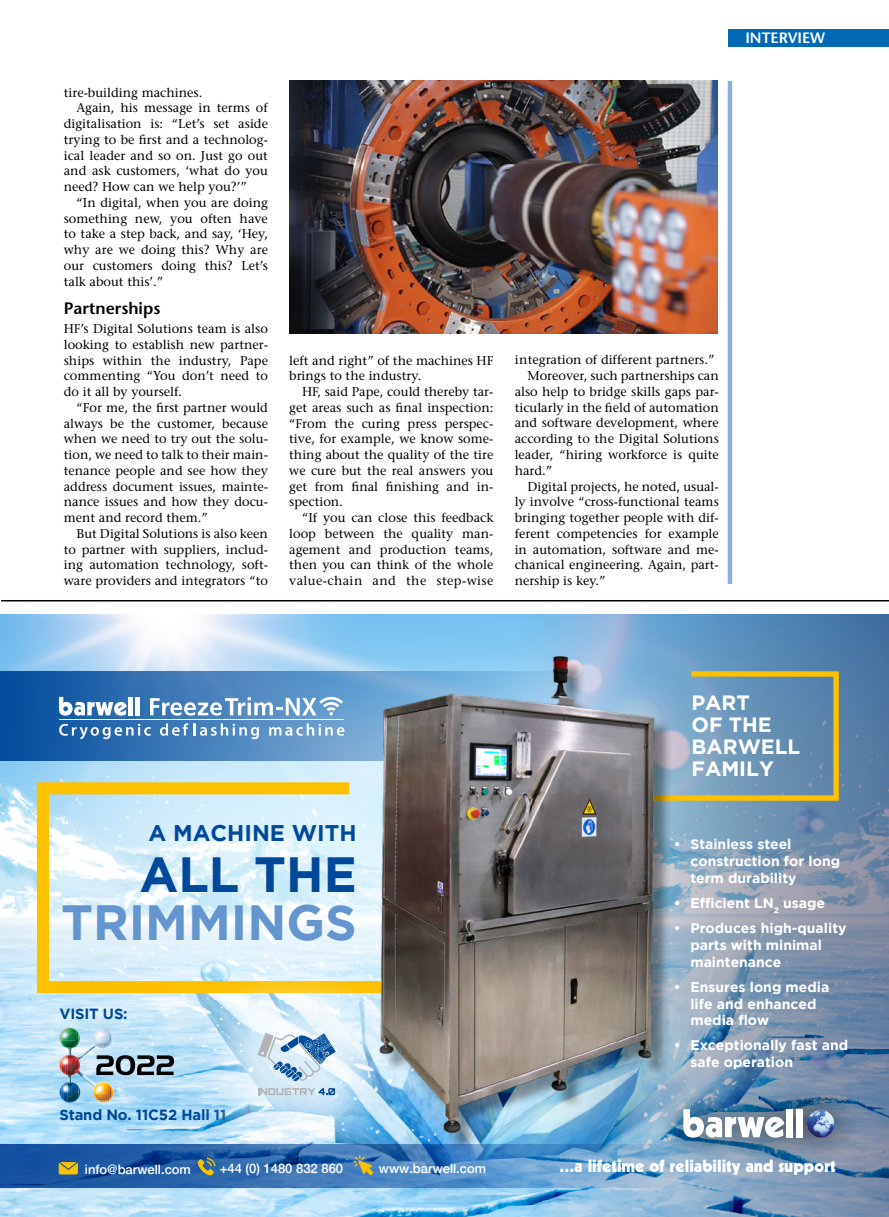
<style>
.page{position:relative;width:889px;height:1217px;background:#fff}
.page>*{position:absolute;margin:0;border:0;box-sizing:border-box;transform-origin:0 0}
.t1{font:700 49.35px "Gotham";color:#6495cf}
.t2{font:700 49.35px "Gotham";color:#004899}
.t3{font:700 22.65px "Gotham";color:#004899}
.t4{font:700 20.7px/22px "Gotham";color:#fff}
.t5{font:17.25px "Geometric 231 BT Heavy C";color:#fff}
.t6{font:600 16.5px "Stone Sans";color:#000}
.t7{font:600 15px "Stone Sans";color:#fff}
.t8{font:700 14.7px "Gotham";letter-spacing:-.01em;color:#004899}
.t9{font:700 13.95px/16.8px "Gotham";color:#fff}
.t10{font:500 13.05px "Helvetica Neue";color:#fff}
.t11{font:12.75px/15.8px "Stone Serif";color:#000;text-align:justify}
</style>
<div class="page">
<div style="left:728px;top:30px;width:161px;height:17px;background:#0068b4"></div>
<div style="left:727px;top:81px;width:5px;height:503px;background:#8aaddc"></div>
<img style="left:289px;top:81px;width:429px;height:252px">
<img style="left:344px;top:1187px;width:180px;height:29px">
<svg style="left:344px;top:1182px;width:180px;height:5px"></svg>
<div style="left:572px;top:725px;width:317px;height:491px;background:#000;opacity:.75"></div>
<div style="left:596px;top:614px;width:293px;height:290px;background:#000;opacity:.75"></div>
<svg style="left:682px;top:668px;width:159px;height:135px;background:#7a98a3"></svg>
<div style="left:0;top:634px;width:544px;height:495px;background:#fff;opacity:.58"></div>
<svg style="left:31px;top:776px;width:313px;height:190px"></svg>
<svg style="left:0;top:671px;width:344px;height:89px;background:#3674b4"></svg>
<img style="left:344px;top:618px;width:338px;height:564px">
<svg style="left:59px;top:696px;width:68px;height:19px"></svg>
<hr style="left:129px;top:696px;width:4px;height:19px;background:#fff">
<div style="left:135px;top:696px;width:5px;height:19px;background:#fff"></div>
<hr style="left:59px;top:719px;width:284px;height:1px;background:#fff">
<svg style="left:150px;top:696px;width:193px;height:19px"></svg>
<svg style="left:59px;top:723px;width:92px;height:16px"></svg>
<svg style="left:160px;top:723px;width:28px;height:12px"></svg>
<svg style="left:194px;top:723px;width:65px;height:16px"></svg>
<svg style="left:269px;top:723px;width:75px;height:12px"></svg>
<div style="left:0;top:990px;width:344px;height:226px;background:#000;opacity:.75"></div>
<div style="left:0;top:902px;width:246px;height:260px;background:#000;opacity:.75"></div>
<div style="left:192px;top:966px;width:210px;height:196px;background:#fff;opacity:.75"></div>
<svg style="left:258px;top:1087px;width:77px;height:7px"></svg>
<svg style="left:257px;top:1032px;width:79px;height:48px;background:#abc6dc"></svg>
<img style="left:61px;top:1027px;width:15px;height:2px">
<img style="left:97px;top:1027px;width:12px;height:2px">
<img style="left:59px;top:1029px;width:115px;height:73px">
<svg style="left:59px;top:1161px;width:19px;height:13px"></svg>
<svg style="left:198px;top:1157px;width:18px;height:17px"></svg>
<svg style="left:353px;top:1154px;width:20px;height:20px"></svg>
<div style="left:655px;top:1081px;width:206px;height:84px;background:#000;opacity:.75"></div>
<svg style="left:683px;top:1108px;width:101px;height:29px"></svg>
<div style="left:786px;top:1108px;width:7px;height:28px;background:#fff"></div>
<div style="left:796px;top:1108px;width:6px;height:28px;background:#fff"></div>
<img style="left:807px;top:1109px;width:27px;height:28px;border-radius:14px">
<hr style="left:1px;top:600px;width:888px;height:1px;background:#000">
<p class="t11" style="left:64px;top:84px;width:140px">tire-building machines.</p>
<p class="t11" style="left:77px;top:100px;width:193px">Again, his message in terms of</p>
<p class="t11" style="left:64px;top:116px;width:206px">digitalisation is: “Let’s set aside</p>
<p class="t11" style="left:64px;top:131px;width:206px">trying to be first and a technolog-</p>
<p class="t11" style="left:64px;top:147px;width:206px">ical leader and so on. Just go out</p>
<p class="t11" style="left:64px;top:163px;width:206px">and ask customers, ‘what do you</p>
<p class="t11" style="left:64px;top:179px;width:184px">need? How can we help you?’”</p>
<p class="t11" style="left:77px;top:194px;width:193px">“In digital, when you are doing</p>
<p class="t11" style="left:64px;top:210px;width:206px">something new, you often have</p>
<p class="t11" style="left:64px;top:226px;width:206px">to take a step back, and say, ‘Hey,</p>
<p class="t11" style="left:64px;top:242px;width:206px">why are we doing this? Why are</p>
<p class="t11" style="left:64px;top:257px;width:206px">our customers doing this? Let’s</p>
<p class="t11" style="left:64px;top:273px;width:101px">talk about this’.”</p>
<p class="t6" style="left:64px;top:298px;width:98px">Partnerships</p>
<p class="t11" style="left:64px;top:321px;width:206px">HF’s Digital Solutions team is also looking to establish new partner&shy;ships within the industry, Pape commenting “You don’t need to do it all by yourself.</p>
<p class="t11" style="left:64px;top:399px;width:206px;text-indent:13px">“For me, the first partner would always be the customer, because when we need to try out the solu&shy;tion, we need to talk to their main&shy;tenance people and see how they address document issues, mainte&shy;nance issues and how they docu&shy;ment and record them.”</p>
<p class="t11" style="left:64px;top:525px;width:206px;text-indent:13px">But Digital Solutions is also keen to partner with suppliers, includ&shy;ing automation technology, soft&shy;ware providers and integrators “to</p>
<p class="t11" style="left:289px;top:352px;width:206px">left and right” of the machines HF brings to the industry.</p>
<p class="t11" style="left:289px;top:383px;width:206px;text-indent:13px">HF, said Pape, could thereby tar&shy;get areas such as final inspection: “From the curing press perspec&shy;tive, for example, we know some&shy;thing about the quality of the tire we cure but the real answers you get from final finishing and in&shy;spection.</p>
<p class="t11" style="left:289px;top:509px;width:206px;text-indent:13px">“If you can close this feedback loop between the quality man&shy;agement and production teams, then you can think of the whole value-chain and the step-wise</p>
<p class="t11" style="left:514px;top:352px;width:201px">integration of different partners.”</p>
<p class="t11" style="left:527px;top:368px;width:193px">Moreover, such partnerships can</p>
<p class="t11" style="left:514px;top:383px;width:206px">also help to bridge skills gaps par-</p>
<p class="t11" style="left:514px;top:399px;width:206px">ticularly in the field of automation</p>
<p class="t11" style="left:514px;top:415px;width:206px">and software development, where</p>
<p class="t11" style="left:514px;top:431px;width:206px">according to the Digital Solutions</p>
<p class="t11" style="left:514px;top:446px;width:206px">leader, “hiring workforce is quite</p>
<p class="t11" style="left:514px;top:462px;width:39px">hard.”</p>
<p class="t11" style="left:527px;top:478px;width:193px">Digital projects, he noted, usual-</p>
<p class="t11" style="left:514px;top:494px;width:206px">ly involve “cross-functional teams</p>
<p class="t11" style="left:514px;top:509px;width:206px">bringing together people with dif-</p>
<p class="t11" style="left:514px;top:525px;width:206px">ferent competencies for example</p>
<p class="t11" style="left:514px;top:541px;width:206px">in automation, software and me-</p>
<p class="t11" style="left:514px;top:557px;width:206px">chanical engineering. Again, part-</p>
<p class="t11" style="left:514px;top:572px;width:92px">nership is key.”</p>
<p class="t7" style="left:745px;top:29px;width:10px">interview</p>
<h2 class="t3" style="left:148px;top:819px;width:210px">A MACHINE WITH</h2>
<h1 class="t2" style="left:139px;top:845px;width:219px">ALL THE</h1>
<h1 class="t1" style="left:61px;top:893px;width:297px">TRIMMINGS</h1>
<p class="t8" style="left:59px;top:1004px;width:70px">VISIT US:</p>
<p class="t8" style="left:59px;top:1105px;width:168px">Stand No. 11C52 Hall 11</p>
<p class="t10" style="left:85px;top:1158px;width:107px">info@barwell.com</p>
<p class="t10" style="left:220px;top:1157px;width:125px">+44 (0) 1480 832 860</p>
<p class="t10" style="left:379px;top:1157px;width:109px">www.barwell.com</p>
<h3 class="t4" style="left:691px;top:690px;width:110px">PART<br>OF THE<br>BARWELL<br>FAMILY</h3>
<p class="t9" style="left:690px;top:835px;width:151px;text-indent:-17px">• Stainless steel construction for long term durability</p>
<p class="t9" style="left:673px;top:894px;width:153px">• Efficient LN<sub>2</sub> usage</p>
<p class="t9" style="left:690px;top:919px;width:158px;text-indent:-17px">• Produces high-quality parts with minimal maintenance</p>
<p class="t9" style="left:690px;top:977px;width:140px;text-indent:-17px">• Ensures long media life and enhanced media flow</p>
<p class="t9" style="left:690px;top:1036px;width:159px;text-indent:-17px">• Exceptionally fast and safe operation</p>
<h3 class="t5" style="left:559px;top:1154px;width:278px">...a lifetime of reliability and support</h3>
</div>
